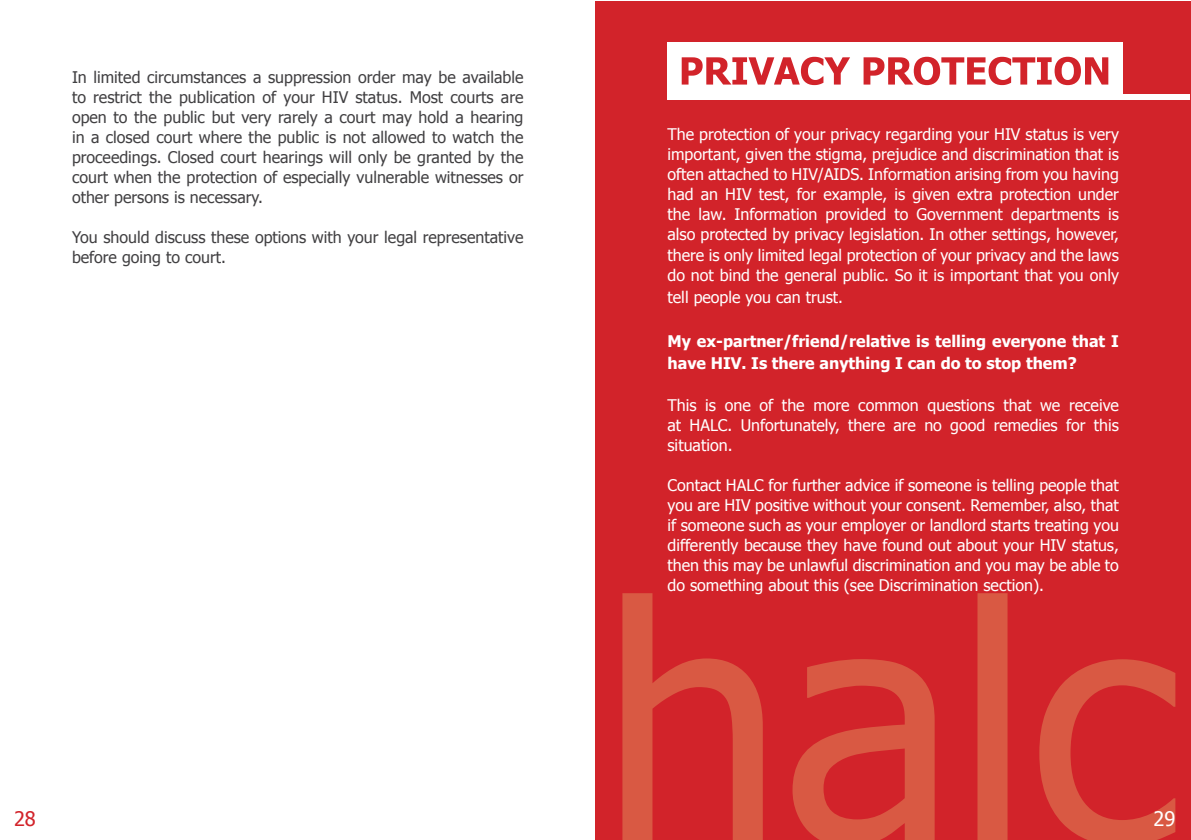
<style>
.page{position:relative;width:1191px;height:840px;background:#fff}
.page>*{position:absolute;margin:0;border:0;box-sizing:border-box;transform-origin:0 0}
.t1{font:20px "Tahoma";color:#d2232a}
.t2{font:20px "Tahoma";color:#fff}
.t3{font:16px/20px "Tahoma";color:#fff;text-align:justify}
.t4{font:16px/20px "Tahoma";color:#414042;text-align:justify}
.t5{font:700 16px/22px "Tahoma";color:#fff}
</style>
<div class="page">
<div style="left:595px;top:1px;width:595px;height:838px;background:#d2232a"></div>
<svg style="left:622px;top:593px;width:553px;height:246px"></svg>
<div style="left:667px;top:43px;width:455px;height:57px;background:#fff"></div>
<svg style="left:681px;top:57px;width:427px;height:28px"></svg>
<div style="left:1113px;top:94px;width:76px;height:6px;background:#fff"></div>
<p class="t4" style="left:72px;top:67px;width:453px">In limited circumstances a suppression order may be available to restrict the publication of your HIV status. Most courts are open to the public but very rarely a court may hold a hearing in a closed court where the public is not allowed to watch the proceedings. Closed court hearings will only be granted by the court when the protection of especially vulnerable witnesses or other persons is necessary.</p>
<p class="t4" style="left:72px;top:227px;width:453px">You should discuss these options with your legal representative before going to court.</p>
<p class="t3" style="left:667px;top:124px;width:453px">The protection of your privacy regarding your HIV status is very important, given the stigma, prejudice and discrimination that is often attached to HIV/AIDS. Information arising from you having had an HIV test, for example, is given extra protection under the law. Information provided to Government departments is also protected by privacy legislation. In other settings, however, there is only limited legal protection of your privacy and the laws do not bind the general public. So it is important that you only</p>
<p class="t3" style="left:667px;top:286px;width:177px">tell people you can trust.</p>
<p class="t5" style="left:667px;top:329px;width:453px">My ex-partner/friend/relative is telling everyone that I have HIV. Is there anything I can do to stop them?</p>
<p class="t3" style="left:667px;top:394px;width:453px">This is one of the more common questions that we receive at HALC. Unfortunately, there are no good remedies for this situation.</p>
<p class="t3" style="left:667px;top:474px;width:453px">Contact HALC for further advice if someone is telling people that you are HIV positive without your consent. Remember, also, that if someone such as your employer or landlord starts treating you differently because they have found out about your HIV status, then this may be unlawful discrimination and you may be able to do something about this (see Discrimination section).</p>
<p class="t1" style="left:14px;top:805px;width:23px">28</p>
<p class="t2" style="left:1153px;top:805px;width:23px">29</p>
</div>
